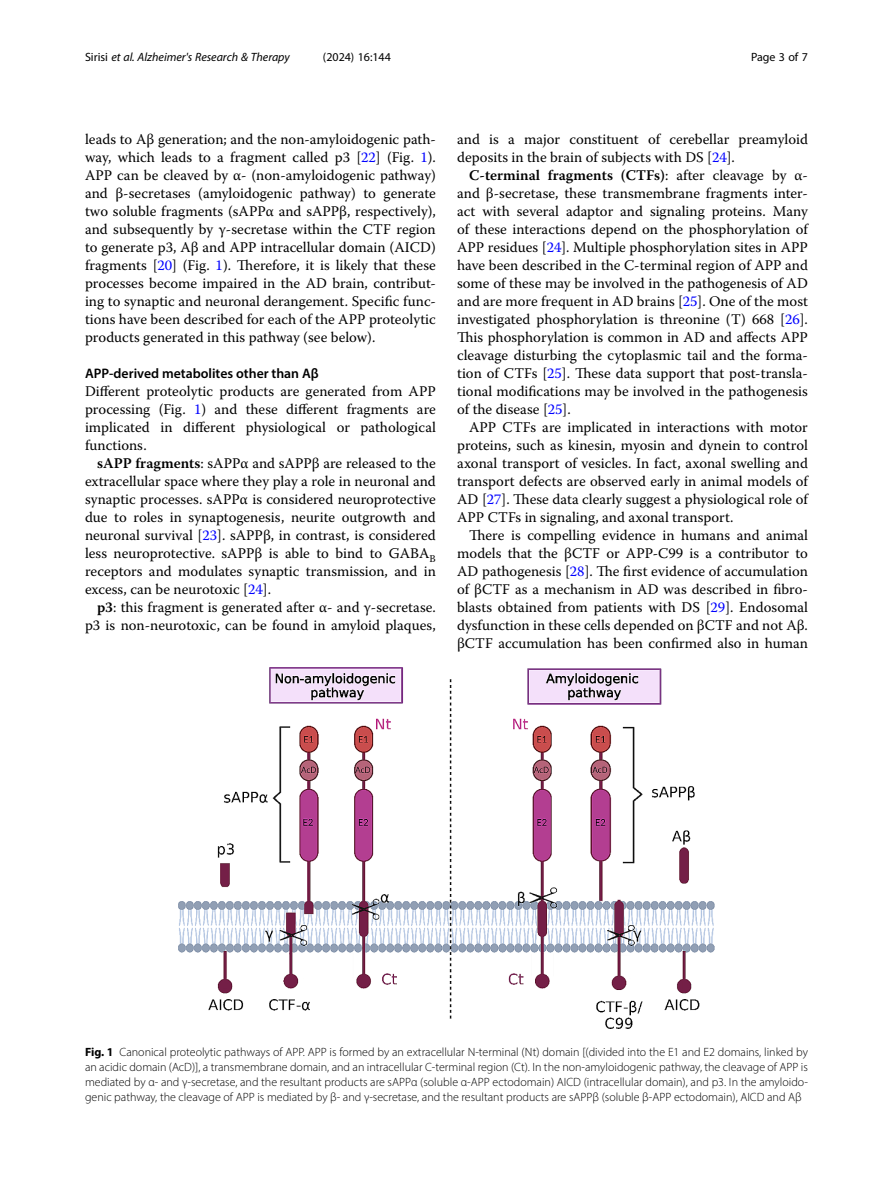
<style>
.page{position:relative;width:893px;height:1191px;background:#fff}
.page>*{position:absolute;margin:0;border:0;box-sizing:border-box;transform-origin:0 0}
.Body_Text_Indent{font:14.7px/18px "Warnock Pro";color:#000;text-align:justify}
.Body_Text{font:14.7px/18px "Warnock Pro";color:#000;text-align:justify}
.Head_2{font:600 13.8px "Myriad Pro";color:#000}
.Figure_Caption{font:300 12px/15px "Myriad Pro";color:#000;text-align:justify}
.t1{font:italic 12px "Myriad Pro";color:#000}
.t2{font:12px "Myriad Pro";color:#000}
.s1{font-style:normal}
.s2{color:#00f}
.s3{font-weight:600}
.s4{font-weight:700}
</style>
<div class="page">
<img style="left:178px;top:667px;width:536px;height:362px">
<p class="t1" style="left:85px;top:50px;width:206px"><span class="s1">Sirisi</span> et al. Alzheimer's Research &amp; Therapy</p>
<p class="t2" style="left:323px;top:50px;width:70px">(2024) 16:144</p>
<p class="t2" style="left:751px;top:50px;width:58px">Page 3 of 7</p>
<p class="Body_Text" style="left:85px;top:130px;width:352px">leads to Aβ generation; and the non-amyloidogenic path&shy;way, which leads to a fragment called p3 [<span class="s2">22</span>] (Fig. <span class="s2">1</span>).<br>APP can be cleaved by α- (non-amyloidogenic pathway) and β-secretases (amyloidogenic pathway) to generate two soluble fragments (sAPPα and sAPPβ, respectively), and subsequently by γ-secretase within the CTF region to generate p3, Aβ and APP intracellular domain (AICD) fragments [<span class="s2">20</span>] (Fig. <span class="s2">1</span>). Therefore, it is likely that these processes become impaired in the AD brain, contribut&shy;ing to synaptic and neuronal derangement. Specific func&shy;tions have been described for each of the APP proteolytic products generated in this pathway (see below).</p>
<p class="Head_2" style="left:85px;top:365px;width:235px">APP-derived metabolites other than Aβ</p>
<p class="Body_Text" style="left:85px;top:382px;width:352px">Different proteolytic products are generated from APP processing (Fig. <span class="s2">1</span>) and these different fragments are implicated in different physiological or pathological functions.</p>
<p class="Body_Text_Indent" style="left:85px;top:454px;width:352px;text-indent:12px"><span class="s3">sAPP fragments</span>: sAPPα and sAPPβ are released to the extracellular space where they play a role in neuronal and synaptic processes. sAPPα is considered neuroprotective due to roles in synaptogenesis, neurite outgrowth and neuronal survival [<span class="s2">23</span>]. sAPPβ, in contrast, is considered less neuroprotective. sAPPβ is able to bind to GABA<sub>B </sub>receptors and modulates synaptic transmission, and in excess, can be neurotoxic [<span class="s2">24</span>].</p>
<p class="Body_Text_Indent" style="left:85px;top:598px;width:352px;text-align:right"><span class="s3">p3</span>: this fragment is generated after α- and γ-secretase. p3 is non-neurotoxic, can be found in amyloid plaques,</p>
<p class="Body_Text_Indent" style="left:457px;top:130px;width:352px">and is a major constituent of cerebellar preamyloid deposits in the brain of subjects with DS [<span class="s2">24</span>].</p>
<p class="Body_Text_Indent" style="left:457px;top:166px;width:352px;text-indent:12px"><span class="s3">C-terminal fragments (CTFs)</span>: after cleavage by α&shy;and β-secretase, these transmembrane fragments inter&shy;act with several adaptor and signaling proteins. Many of these interactions depend on the phosphorylation of APP residues [<span class="s2">24</span>]. Multiple phosphorylation sites in APP have been described in the C-terminal region of APP and some of these may be involved in the pathogenesis of AD and are more frequent in AD brains [<span class="s2">25</span>]. One of the most investigated phosphorylation is threonine (T) 668 [<span class="s2">26</span>].<br>This phosphorylation is common in AD and affects APP cleavage disturbing the cytoplasmic tail and the forma&shy;tion of CTFs [<span class="s2">25</span>]. These data support that post-transla&shy;tional modifications may be involved in the pathogenesis of the disease [<span class="s2">25</span>].</p>
<p class="Body_Text_Indent" style="left:457px;top:418px;width:352px;text-indent:12px">APP CTFs are implicated in interactions with motor proteins, such as kinesin, myosin and dynein to control axonal transport of vesicles. In fact, axonal swelling and transport defects are observed early in animal models of AD [<span class="s2">27</span>]. These data clearly suggest a physiological role of APP CTFs in signaling, and axonal transport.</p>
<p class="Body_Text_Indent" style="left:457px;top:526px;width:352px;text-indent:12px">There is compelling evidence in humans and animal models that the βCTF or APP-C99 is a contributor to AD pathogenesis [<span class="s2">28</span>]. The first evidence of accumulation of βCTF as a mechanism in AD was described in fibro&shy;blasts obtained from patients with DS [<span class="s2">29</span>]. Endosomal dysfunction in these cells depended on βCTF and not Aβ. βCTF accumulation has been confirmed also in human</p>
<p class="Figure_Caption" style="left:85px;top:1044px;width:724px"><span class="s4">Fig. 1</span> Canonical proteolytic pathways of APP. APP is formed by an extracellular N-terminal (Nt) domain [(divided into the E1 and E2 domains, linked by an acidic domain (AcD)], a transmembrane domain, and an intracellular C-terminal region (Ct). In the non-amyloidogenic pathway, the cleavage of APP is mediated by α- and γ-secretase, and the resultant products are sAPPα (soluble α-APP ectodomain) AICD (intracellular domain), and p3. In the amyloido&shy;genic pathway, the cleavage of APP is mediated by β- and γ-secretase, and the resultant products are sAPPβ (soluble β-APP ectodomain), AICD and Aβ</p>
</div>
